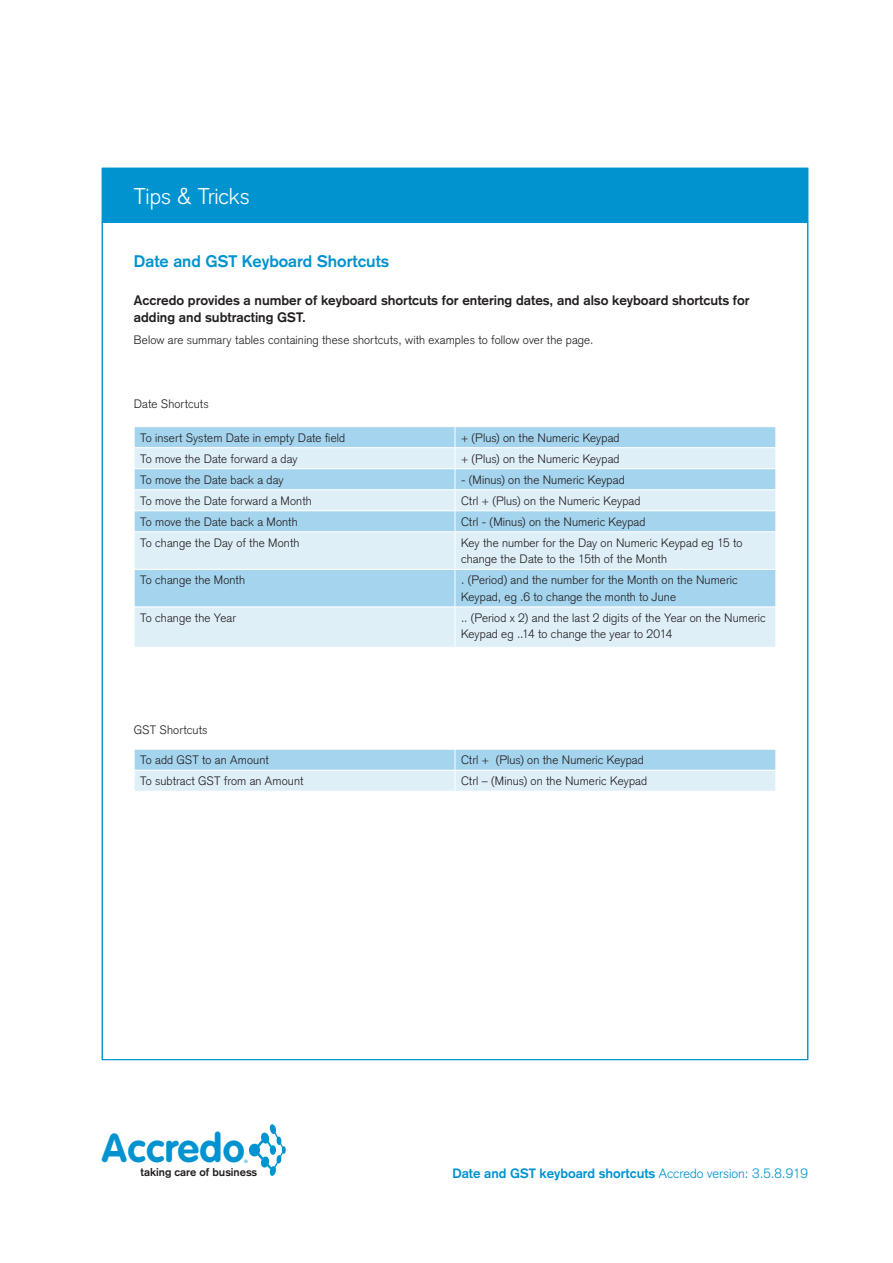
<style>
.page{position:relative;width:893px;height:1263px;background:#fff}
.page>*{position:absolute;margin:0;border:0;box-sizing:border-box;transform-origin:0 0}
.t1{font:700 39.6px "VAG Rounded";letter-spacing:.01em;color:#0093d0}
.t2{font:300 22.5px "Akzidenz Grotesk";color:#fff}
.t3{font:700 16.5px "Akzidenz Grotesk";color:#0093d0}
.t4{font:700 13.5px/16.5px "Akzidenz Grotesk";color:#231f20}
.t5{font:700 13.35px "Akzidenz Grotesk";color:#0093d0}
.t6{font:300 12px/16.5px "Akzidenz Grotesk";letter-spacing:.01em;color:#231f20}
.t7{font:700 11.1px "Akzidenz Grotesk";color:#231f20}
.t8{font:4.65px "Akzidenz Grotesk";color:#0093d0}
.s1{font-weight:300}
</style>
<div class="page">
<div style="left:102px;top:168px;width:706px;height:55px;background:#0093d0"></div>
<div style="left:135px;top:427px;width:641px;height:20px;background:#a5d4ee"></div>
<svg style="left:135px;top:448px;width:641px;height:199px;background:#c8e4f4"></svg>
<hr style="left:134px;top:468px;width:321px;height:1px;background:#fff">
<hr style="left:455px;top:468px;width:321px;height:1px;background:#fff">
<hr style="left:134px;top:489px;width:321px;height:1px;background:#fff">
<hr style="left:455px;top:489px;width:321px;height:1px;background:#fff">
<hr style="left:134px;top:510px;width:321px;height:1px;background:#fff">
<svg style="left:134px;top:427px;width:1px;height:105px"></svg>
<hr style="left:455px;top:510px;width:321px;height:1px;background:#fff">
<svg style="left:455px;top:427px;width:1px;height:105px"></svg>
<hr style="left:134px;top:532px;width:321px;height:1px;background:#fff">
<hr style="left:455px;top:532px;width:321px;height:1px;background:#fff">
<hr style="left:455px;top:532px;width:1px;height:37px;background:#fff">
<hr style="left:134px;top:569px;width:321px;height:1px;background:#fff">
<hr style="left:455px;top:569px;width:321px;height:1px;background:#fff">
<hr style="left:455px;top:569px;width:1px;height:38px;background:#fff">
<hr style="left:134px;top:607px;width:321px;height:1px;background:#fff">
<hr style="left:455px;top:607px;width:321px;height:1px;background:#fff">
<hr style="left:455px;top:607px;width:1px;height:40px;background:#fff">
<svg style="left:134px;top:749px;width:642px;height:42px;background:#c5e3f3"></svg>
<svg style="left:248px;top:1124px;width:38px;height:52px"></svg>
<h2 class="t2" style="left:134px;top:183px;width:117px">Tips &amp; Tricks</h2>
<h3 class="t3" style="left:134px;top:252px;width:257px">Date and GST Keyboard Shortcuts</h3>
<p class="t4" style="left:134px;top:292px;width:617px">Accredo provides a number of keyboard shortcuts for entering dates, and also keyboard shortcuts for adding and subtracting GST.</p>
<p class="t6" style="left:134px;top:332px;width:461px">Below are summary tables containing these shortcuts, with examples to follow over the page.</p>
<p class="t6" style="left:134px;top:395px;width:76px">Date Shortcuts</p>
<p class="t6" style="left:140px;top:429px;width:207px">To insert System Date in empty Date field</p>
<p class="t6" style="left:461px;top:429px;width:160px">+ (Plus) on the Numeric Keypad</p>
<p class="t6" style="left:140px;top:450px;width:159px">To move the Date forward a day</p>
<p class="t6" style="left:461px;top:450px;width:160px">+ (Plus) on the Numeric Keypad</p>
<p class="t6" style="left:140px;top:471px;width:145px">To move the Date back a day</p>
<p class="t6" style="left:461px;top:471px;width:165px">- (Minus) on the Numeric Keypad</p>
<p class="t6" style="left:140px;top:492px;width:173px">To move the Date forward a Month</p>
<p class="t6" style="left:461px;top:492px;width:181px">Ctrl + (Plus) on the Numeric Keypad</p>
<p class="t6" style="left:140px;top:513px;width:159px">To move the Date back a Month</p>
<p class="t6" style="left:461px;top:513px;width:186px">Ctrl - (Minus) on the Numeric Keypad</p>
<p class="t6" style="left:140px;top:534px;width:161px">To change the Day of the Month</p>
<p class="t6" style="left:461px;top:534px;width:283px">Key the number for the Day on Numeric Keypad eg 15 to change the Date to the 15th of the Month</p>
<p class="t6" style="left:140px;top:572px;width:106px">To change the Month</p>
<p class="t6" style="left:461px;top:572px;width:278px">. (Period) and the number for the Month on the Numeric<br>Keypad, eg .6 to change the month to June</p>
<p class="t6" style="left:140px;top:609px;width:97px">To change the Year</p>
<p class="t6" style="left:461px;top:609px;width:306px">.. (Period x 2) and the last 2 digits of the Year on the Numeric<br>Keypad eg ..14 to change the year to 2014</p>
<p class="t6" style="left:134px;top:722px;width:75px">GST Shortcuts</p>
<p class="t6" style="left:140px;top:752px;width:130px">To add GST to an Amount</p>
<p class="t6" style="left:461px;top:752px;width:184px">Ctrl + (Plus) on the Numeric Keypad</p>
<p class="t6" style="left:140px;top:773px;width:165px">To subtract GST from an Amount</p>
<p class="t6" style="left:461px;top:773px;width:188px">Ctrl – (Minus) on the Numeric Keypad</p>
<h1 class="t1" style="left:102px;top:1125px;width:144px">Accredo</h1>
<p class="t8" style="left:244px;top:1158px;width:5px">®</p>
<p class="t7" style="left:141px;top:1165px;width:118px">taking care of business</p>
<p class="t5" style="left:452px;top:1165px;width:357px">Date and GST keyboard shortcuts <span class="s1">Accredo version: 3.5.8.919</span></p>
</div>
